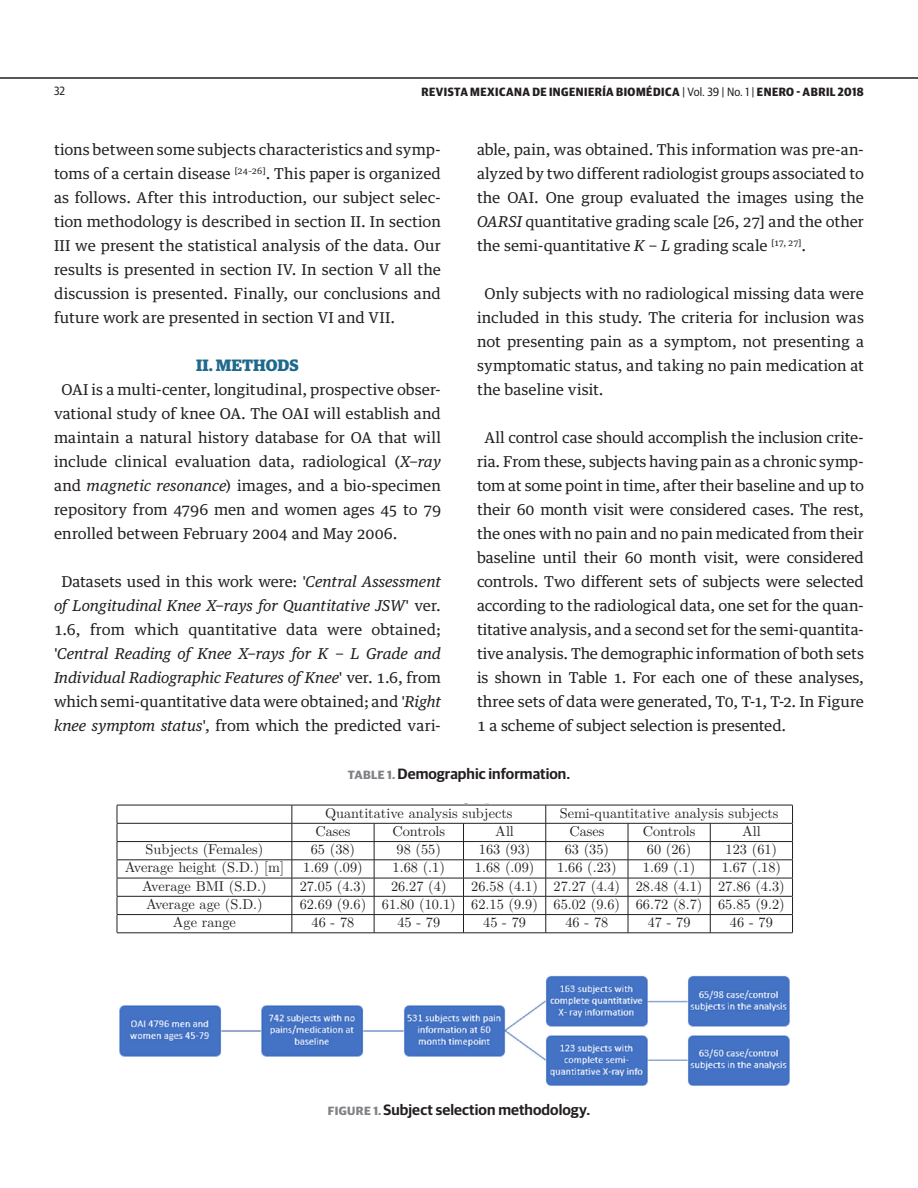
<style>
.page{position:relative;width:918px;height:1188px;background:#fff}
.page>*{position:absolute;margin:0;border:0;box-sizing:border-box;transform-origin:0 0}
.t1{font:700 16.5px "Guardian Egyp";color:#1e698c}
.t2{font:15px/24px "Guardian Egyptian Text";color:#231f20;text-align:justify}
.t3{font:600 15px "Guardian Sans";letter-spacing:.005em;color:#231f20}
.t4{font:14.25px "LM Roman 10";color:#231f20}
.t5{font:700 12px "Guardian Sans Narrow";letter-spacing:.04em;color:#231f20}
.t6{font:12px "Guardian Sans Narrow";color:#231f20}
.s1{font-weight:400}
.s2{font-style:italic}
.s3{font-weight:700;font-size:12px;color:#808285}
</style>
<div class="page">
<hr style="left:117px;top:805px;width:676px;height:1px;background:#231f20">
<hr style="left:117px;top:823px;width:676px;height:1px;background:#231f20">
<hr style="left:117px;top:841px;width:676px;height:1px;background:#231f20">
<hr style="left:117px;top:860px;width:676px;height:1px;background:#231f20">
<hr style="left:117px;top:878px;width:676px;height:1px;background:#231f20">
<hr style="left:117px;top:896px;width:676px;height:1px;background:#231f20">
<hr style="left:117px;top:914px;width:676px;height:1px;background:#231f20">
<svg style="left:117px;top:805px;width:1px;height:128px"></svg>
<svg style="left:292px;top:805px;width:1px;height:128px"></svg>
<svg style="left:374px;top:824px;width:1px;height:109px"></svg>
<svg style="left:463px;top:824px;width:1px;height:109px"></svg>
<svg style="left:546px;top:805px;width:1px;height:128px"></svg>
<svg style="left:628px;top:824px;width:1px;height:109px"></svg>
<svg style="left:710px;top:824px;width:1px;height:109px"></svg>
<svg style="left:792px;top:805px;width:1px;height:128px"></svg>
<hr style="left:117px;top:933px;width:676px;height:1px;background:#231f20">
<img style="left:119px;top:975px;width:671px;height:111px">
<hr style="left:0;top:77px;width:918px;height:2px;background:#231f20">
<p class="t6" style="left:54px;top:82px;width:13px">32</p>
<p class="t5" style="left:421px;top:83px;width:444px">REVISTA MEXICANA DE INGENIERÍA BIOMÉDICA <span class="s1">| Vol. 39 | No. 1 |</span> ENERO - ABRIL 2018</p>
<p class="t6" style="left:54px;top:86px;width:8px">4</p>
<p class="t5" style="left:421px;top:86px;width:444px">REVISTA MEXICANA DE INGENIERÍA BIOMÉDICA <span class="s1">| Vol. 39 | No. 1 |</span> ENERO - ABRIL 2018</p>
<p class="t2" style="left:477px;top:136px;width:389px">able, pain, was obtained. This information was pre-an&shy;alyzed by two different radiologist groups associated to the OAI. One group evaluated the images using the <span class="s2">OARSI</span> quantitative grading scale [26, 27] and the other the semi-quantitative <span class="s2">K − L</span> grading scale <sup>[17,</sup> <sup>27]</sup>.</p>
<p class="t2" style="left:477px;top:280px;width:389px;text-indent:7px">Only subjects with no radiological missing data were included in this study. The criteria for inclusion was not presenting pain as a symptom, not presenting a symptomatic status, and taking no pain medication at the baseline visit.</p>
<p class="t2" style="left:477px;top:424px;width:389px;text-indent:7px">All control case should accomplish the inclusion crite&shy;ria. From these, subjects having pain as a chronic symp&shy;tom at some point in time, after their baseline and up to their 60 month visit were considered cases. The rest, the ones with no pain and no pain medicated from their baseline until their 60 month visit, were considered controls. Two different sets of subjects were selected according to the radiological data, one set for the quan&shy;titative analysis, and a second set for the semi-quantita&shy;tive analysis. The demographic information of both sets is shown in Table 1. For each one of these analyses, three sets of data were generated, T0, T-1, T-2. In Figure 1 a scheme of subject selection is presented.</p>
<p class="t3" style="left:348px;top:763px;width:224px"><span class="s3">TABLE 1.</span> Demographic information.</p>
<p class="t4" style="left:325px;top:802px;width:189px">Quantitative analysis subjects</p>
<p class="t4" style="left:560px;top:802px;width:220px">Semi-quantitative analysis subjects</p>
<p class="t4" style="left:315px;top:820px;width:37px">Cases</p>
<p class="t4" style="left:392px;top:820px;width:54px">Controls</p>
<p class="t4" style="left:495px;top:820px;width:20px">All</p>
<p class="t4" style="left:569px;top:820px;width:37px">Cases</p>
<p class="t4" style="left:643px;top:820px;width:54px">Controls</p>
<p class="t4" style="left:742px;top:820px;width:20px">All</p>
<p class="t2" style="left:54px;top:136px;width:389px">tions between some subjects characteristics and symp&shy;toms of a certain disease <sup>[24–26]</sup>. This paper is organized as follows. After this introduction, our subject selec&shy;tion methodology is described in section II. In section III we present the statistical analysis of the data. Our results is presented in section IV. In section V all the discussion is presented. Finally, our conclusions and future work are presented in section VI and VII.</p>
<p class="t1" style="left:196px;top:353px;width:104px">II. METHODS</p>
<p class="t2" style="left:54px;top:376px;width:389px;text-indent:7px">OAI is a multi-center, longitudinal, prospective obser&shy;vational study of knee OA. The OAI will establish and maintain a natural history database for OA that will include clinical evaluation data, radiological (<span class="s2">X−ray </span>and <span class="s2">magnetic resonance</span>) images, and a bio-specimen repository from 4796 men and women ages 45 to 79 enrolled between February 2004 and May 2006.</p>
<p class="t2" style="left:54px;top:568px;width:389px;text-align:center">Datasets used in this work were: '<span class="s2">Central Assessment of Longitudinal Knee X−rays for Quantitative JSW</span>' ver.<br>1.6, from which quantitative data were obtained; '<span class="s2">Central Reading of Knee X−rays for K − L Grade and Individual Radiographic Features of Knee</span>' ver. 1.6, from which semi-quantitative data were obtained; and '<span class="s2">Right knee symptom status</span>', from which the predicted vari-</p>
<p class="t4" style="left:146px;top:838px;width:119px">Subjects (Females)</p>
<p class="t4" style="left:311px;top:838px;width:46px">65 (38)</p>
<p class="t4" style="left:397px;top:838px;width:46px">98 (55)</p>
<p class="t4" style="left:479px;top:838px;width:53px">163 (93)</p>
<p class="t4" style="left:565px;top:838px;width:46px">63 (35)</p>
<p class="t4" style="left:647px;top:838px;width:46px">60 (26)</p>
<p class="t4" style="left:726px;top:838px;width:53px">123 (61)</p>
<p class="t4" style="left:125px;top:856px;width:161px">Average height (S.D.) [m]</p>
<p class="t4" style="left:303px;top:856px;width:61px">1.69 (.09)</p>
<p class="t4" style="left:393px;top:856px;width:54px">1.68 (.1)</p>
<p class="t4" style="left:475px;top:856px;width:61px">1.68 (.09)</p>
<p class="t4" style="left:557px;top:856px;width:61px">1.66 (.23)</p>
<p class="t4" style="left:643px;top:856px;width:54px">1.69 (.1)</p>
<p class="t4" style="left:722px;top:856px;width:61px">1.67 (.18)</p>
<p class="t4" style="left:142px;top:875px;width:126px">Average BMI (S.D.)</p>
<p class="t4" style="left:300px;top:875px;width:68px">27.05 (4.3)</p>
<p class="t4" style="left:391px;top:875px;width:57px">26.27 (4)</p>
<p class="t4" style="left:471px;top:875px;width:315px">26.58 (4.1) 27.27 (4.4) 28.48 (4.1) 27.86 (4.3)</p>
<p class="t4" style="left:146px;top:893px;width:118px">Average age (S.D.)</p>
<p class="t4" style="left:300px;top:893px;width:487px">62.69 (9.6) 61.80 (10.1) 62.15 (9.9) 65.02 (9.6) 66.72 (8.7) 65.85 (9.2)</p>
<p class="t4" style="left:173px;top:911px;width:65px">Age range</p>
<p class="t4" style="left:312px;top:911px;width:44px">46 - 78</p>
<p class="t4" style="left:397px;top:911px;width:44px">45 - 79</p>
<p class="t4" style="left:483px;top:911px;width:44px">45 - 79</p>
<p class="t4" style="left:565px;top:911px;width:44px">46 - 78</p>
<p class="t4" style="left:648px;top:911px;width:44px">47 - 79</p>
<p class="t4" style="left:730px;top:911px;width:44px">46 - 79</p>
<p class="t3" style="left:328px;top:1099px;width:264px"><span class="s3">FIGURE 1.</span> Subject selection methodology.</p>
</div>
